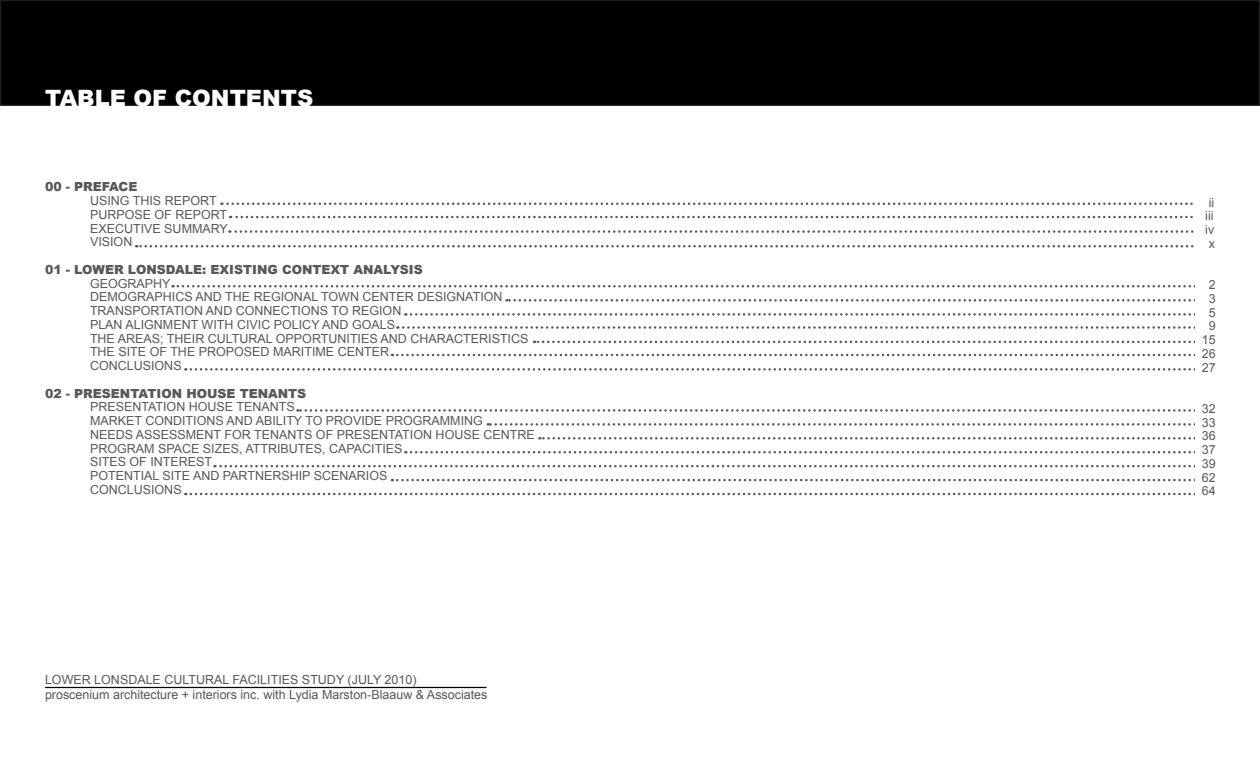
<style>
.page{position:relative;width:1260px;height:765px;background:#fff}
.page>*{position:absolute;margin:0;border:0;box-sizing:border-box;transform-origin:0 0}
.Section_Title{font:900 22.5px "Arial";color:#fff}
.Body{font:12.5px "Arial";color:#57585a}
.Body-2{font:900 12.5px "Arial";color:#57585a}
</style>
<div class="page">
<div style="left:1px;top:1px;width:1258px;height:104px;background:#000"></div>
<div style="left:0;top:0;width:1260px;height:106px;border:1px solid #231f20"></div>
<hr style="left:45px;top:687px;width:442px;height:1px;background:#000">
<svg style="left:1259px;top:0;width:1px;height:106px"></svg>
<svg style="left:221px;top:202px;width:972px;height:3px"></svg>
<svg style="left:230px;top:216px;width:963px;height:2px"></svg>
<svg style="left:229px;top:230px;width:965px;height:3px"></svg>
<svg style="left:136px;top:245px;width:1058px;height:3px"></svg>
<svg style="left:173px;top:285px;width:1022px;height:3px"></svg>
<svg style="left:506px;top:299px;width:689px;height:3px"></svg>
<svg style="left:405px;top:313px;width:790px;height:3px"></svg>
<svg style="left:397px;top:326px;width:798px;height:3px"></svg>
<svg style="left:534px;top:341px;width:661px;height:2px"></svg>
<svg style="left:392px;top:354px;width:803px;height:2px"></svg>
<svg style="left:185px;top:368px;width:1010px;height:3px"></svg>
<svg style="left:298px;top:409px;width:897px;height:3px"></svg>
<svg style="left:488px;top:423px;width:707px;height:3px"></svg>
<svg style="left:539px;top:437px;width:656px;height:3px"></svg>
<svg style="left:405px;top:451px;width:790px;height:2px"></svg>
<svg style="left:214px;top:465px;width:981px;height:2px"></svg>
<svg style="left:392px;top:479px;width:803px;height:2px"></svg>
<svg style="left:185px;top:493px;width:1010px;height:2px"></svg>
<p class="Section_Title" style="left:45px;top:82px;width:270px">TABLE OF CONTENTS</p>
<p class="Body-2" style="left:45px;top:178px;width:94px">00 - PREFACE</p>
<p class="Body" style="left:90px;top:193px;width:128px">USING THIS REPORT</p>
<p class="Body" style="left:90px;top:206px;width:139px">PURPOSE OF REPORT</p>
<p class="Body" style="left:90px;top:220px;width:139px">EXECUTIVE SUMMARY</p>
<p class="Body" style="left:90px;top:234px;width:44px">VISION</p>
<p class="Body-2" style="left:45px;top:260px;width:379px">01 - LOWER LONSDALE: EXISTING CONTEXT ANALYSIS</p>
<p class="Body" style="left:90px;top:275px;width:82px">GEOGRAPHY</p>
<p class="Body" style="left:90px;top:289px;width:414px">DEMOGRAPHICS AND THE REGIONAL TOWN CENTER DESIGNATION</p>
<p class="Body" style="left:90px;top:303px;width:313px">TRANSPORTATION AND CONNECTIONS TO REGION</p>
<p class="Body" style="left:90px;top:316px;width:307px">PLAN ALIGNMENT WITH CIVIC POLICY AND GOALS</p>
<p class="Body" style="left:90px;top:330px;width:440px">THE AREAS; THEIR CULTURAL OPPORTUNITIES AND CHARACTERISTICS</p>
<p class="Body" style="left:90px;top:344px;width:301px">THE SITE OF THE PROPOSED MARITIME CENTER</p>
<p class="Body" style="left:90px;top:358px;width:93px">CONCLUSIONS</p>
<p class="Body-2" style="left:45px;top:384px;width:263px">02 - PRESENTATION HOUSE TENANTS</p>
<p class="Body" style="left:90px;top:399px;width:206px">PRESENTATION HOUSE TENANTS</p>
<p class="Body" style="left:90px;top:413px;width:394px">MARKET CONDITIONS AND ABILITY TO PROVIDE PROGRAMMING</p>
<p class="Body" style="left:90px;top:426px;width:446px">NEEDS ASSESSMENT FOR TENANTS OF PRESENTATION HOUSE CENTRE</p>
<p class="Body" style="left:90px;top:440px;width:314px">PROGRAM SPACE SIZES, ATTRIBUTES, CAPACITIES</p>
<p class="Body" style="left:90px;top:454px;width:124px">SITES OF INTEREST</p>
<p class="Body" style="left:90px;top:468px;width:299px">POTENTIAL SITE AND PARTNERSHIP SCENARIOS</p>
<p class="Body" style="left:90px;top:481px;width:93px">CONCLUSIONS</p>
<p class="Body" style="left:45px;top:672px;width:373px">LOWER LONSDALE CULTURAL FACILITIES STUDY (JULY 2010)</p>
<p class="Body" style="left:45px;top:687px;width:444px">proscenium architecture + interiors inc. with Lydia Marston-Blaauw &amp; Associates</p>
<p class="Body" style="left:1209px;top:194px;width:7px">ii</p>
<p class="Body" style="left:1205px;top:208px;width:10px">iii</p>
<p class="Body" style="left:1205px;top:222px;width:11px">iv</p>
<p class="Body" style="left:1209px;top:235px;width:8px">x</p>
<p class="Body" style="left:1209px;top:277px;width:8px">2</p>
<p class="Body" style="left:1209px;top:290px;width:8px">3</p>
<p class="Body" style="left:1209px;top:304px;width:8px">5</p>
<p class="Body" style="left:1209px;top:318px;width:8px">9</p>
<p class="Body" style="left:1202px;top:332px;width:15px">15</p>
<p class="Body" style="left:1202px;top:345px;width:15px">26</p>
<p class="Body" style="left:1202px;top:359px;width:15px">27</p>
<p class="Body" style="left:1202px;top:400px;width:15px">32</p>
<p class="Body" style="left:1202px;top:414px;width:15px">33</p>
<p class="Body" style="left:1202px;top:428px;width:15px">36</p>
<p class="Body" style="left:1202px;top:442px;width:15px">37</p>
<p class="Body" style="left:1202px;top:455px;width:15px">39</p>
<p class="Body" style="left:1202px;top:469px;width:15px">62</p>
<p class="Body" style="left:1202px;top:483px;width:15px">64</p>
</div>
